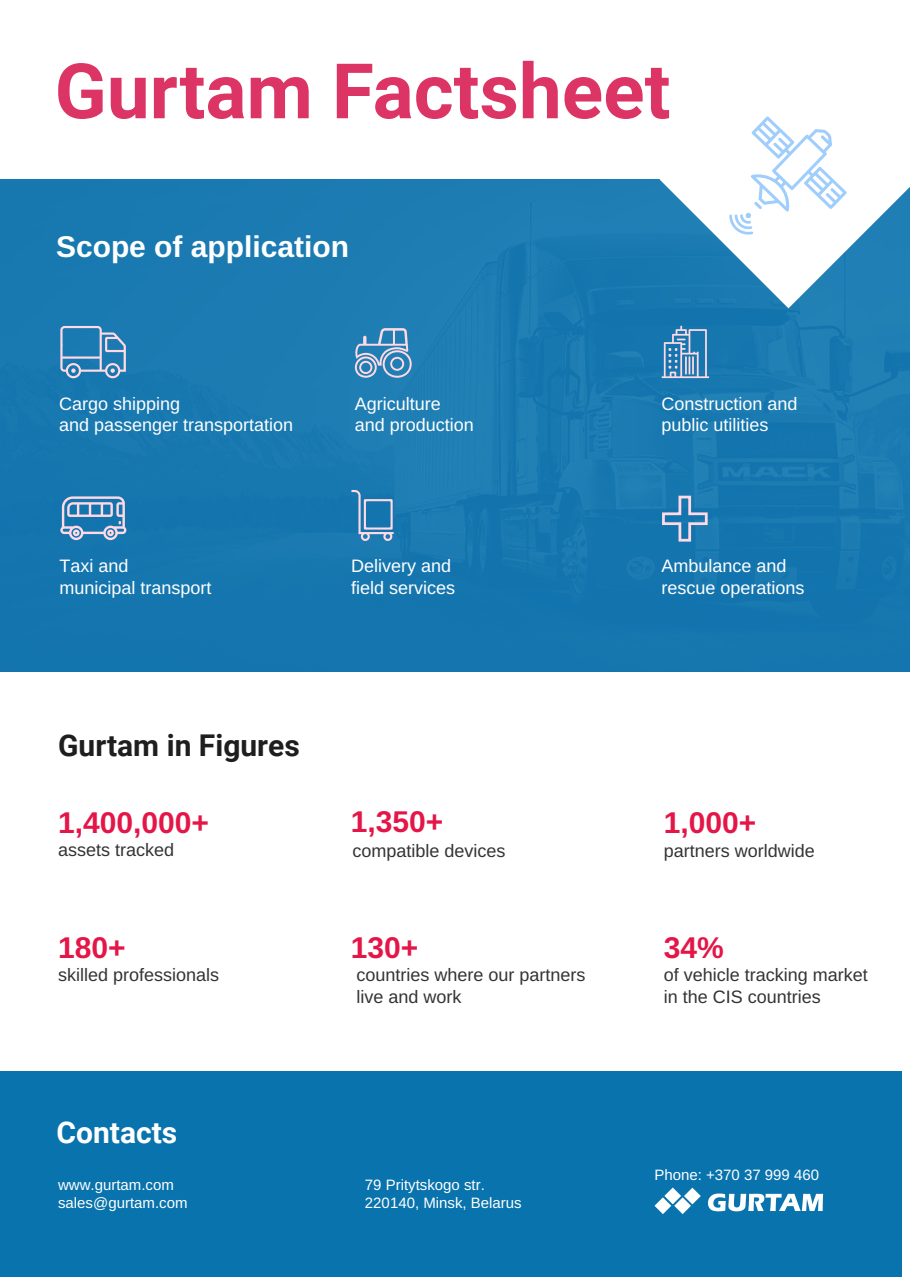
<style>
.page{position:relative;width:910px;height:1280px;background:#fff}
.page>*{position:absolute;margin:0;border:0;box-sizing:border-box;transform-origin:0 0}
.t1{font:700 76.65px "Roboto";color:rgb(212 3 63/.8)}
.t2{font:700 30px "Helvetica";letter-spacing:.005em;color:#e41648}
.t3{font:700 30px "Helvetica";letter-spacing:.005em;color:#fff}
.t4{font:700 30px "Roboto";color:#1e1e1e}
.t5{font:700 30px "Roboto";color:#fff}
.t6{font:18px/21.6px "Helvetica";letter-spacing:.005em;color:#fff}
.t7{font:18px/21.6px "Helvetica";letter-spacing:.005em;color:#333}
.t8{font:15px/18px "Helvetica";letter-spacing:.005em;color:#fff}
</style>
<div class="page">
<div style="left:0;top:179px;width:910px;height:493px;background:#1778b0"></div>
<svg style="left:660px;top:179px;width:250px;height:129px;fill:#207fb4"></svg>
<div style="left:0;top:1072px;width:901px;height:205px;background:#0973ad"></div>
<svg style="left:60px;top:326px;width:66px;height:52px"></svg>
<svg style="left:351px;top:490px;width:43px;height:51px"></svg>
<svg style="left:661px;top:326px;width:48px;height:52px"></svg>
<svg style="left:60px;top:496px;width:66px;height:44px"></svg>
<svg style="left:662px;top:495px;width:46px;height:47px"></svg>
<svg style="left:354px;top:328px;width:58px;height:50px"></svg>
<svg style="left:729px;top:116px;width:118px;height:119px"></svg>
<svg style="left:708px;top:1193px;width:115px;height:18px"></svg>
<svg style="left:654px;top:1187px;width:47px;height:27px"></svg>
<h1 class="t1" style="left:55px;top:37px;width:617px">Gurtam Factsheet</h1>
<h2 class="t3" style="left:56px;top:230px;width:294px">Scope of application</h2>
<p class="t6" style="left:59px;top:393px;width:235px">Cargo shipping<br>and passenger transportation</p>
<p class="t6" style="left:355px;top:393px;width:120px">Agriculture and production</p>
<p class="t6" style="left:661px;top:393px;width:137px">Construction and public utilities</p>
<p class="t6" style="left:60px;top:555px;width:153px">Taxi and<br>municipal transport</p>
<p class="t6" style="left:351px;top:555px;width:105px">Delivery and field services</p>
<p class="t6" style="left:661px;top:555px;width:144px">Ambulance and rescue operations</p>
<h2 class="t4" style="left:58px;top:724px;width:243px">Gurtam in Figures</h2>
<h2 class="t2" style="left:351px;top:805px;width:94px">1,350+</h2>
<h2 class="t2" style="left:664px;top:806px;width:94px">1,000+</h2>
<p class="t7" style="left:664px;top:840px;width:152px">partners worldwide</p>
<h2 class="t2" style="left:58px;top:806px;width:152px">1,400,000+</h2>
<p class="t7" style="left:58px;top:839px;width:117px">assets tracked</p>
<p class="t7" style="left:352px;top:840px;width:154px">compatible devices</p>
<h2 class="t2" style="left:58px;top:930px;width:69px">180+</h2>
<p class="t7" style="left:58px;top:964px;width:162px">skilled professionals</p>
<h2 class="t5" style="left:57px;top:1111px;width:122px">Contacts</h2>
<h2 class="t2" style="left:351px;top:930px;width:69px">130+</h2>
<p class="t7" style="left:356px;top:964px;width:230px">countries where our partners live and work</p>
<p class="t7" style="left:664px;top:964px;width:205px">of vehicle tracking market in the CIS countries</p>
<h2 class="t2" style="left:664px;top:930px;width:61px">34%</h2>
<p class="t8" style="left:58px;top:1175px;width:131px">www.gurtam.com sales@gurtam.com</p>
<p class="t8" style="left:365px;top:1175px;width:158px">79 Pritytskogo str.<br>220140, Minsk, Belarus</p>
<p class="t8" style="left:654px;top:1165px;width:166px">Phone: +370 37 999 460</p>
</div>
